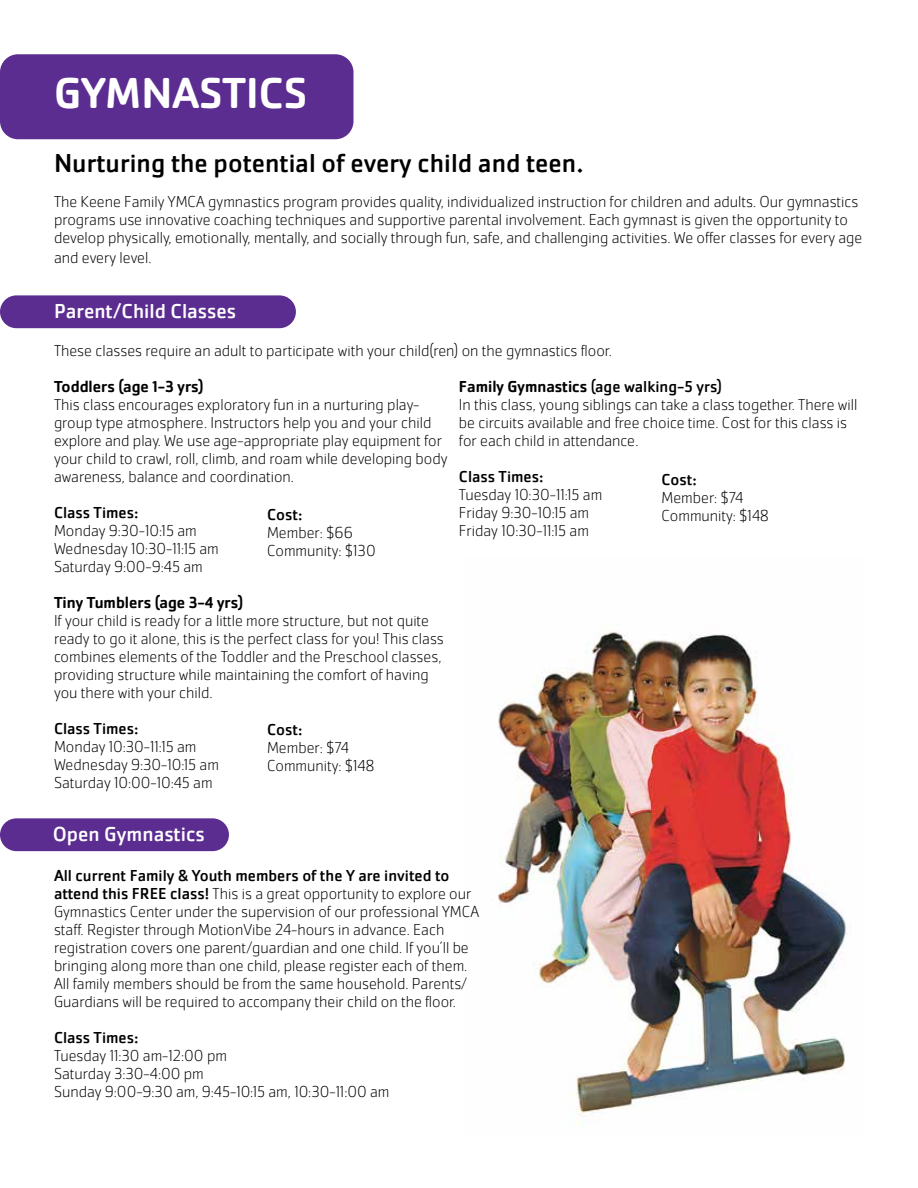
<style>
.page{position:relative;width:918px;height:1188px;background:#fff}
.page>*{position:absolute;margin:0;border:0;box-sizing:border-box;transform-origin:0 0}
.t1{font:500 45px "Cachet Pro";color:#fff}
.t2{font:27px "Cachet Pro";color:#000}
.t3{font:21px "Cachet Pro";color:#fff}
.t4{font:200 16.5px/18px "Cachet Pro";color:#000}
.t5{font:16.5px "Cachet Pro";color:#000}
.t6{font:500 16.5px "Cachet Pro";color:#000}
.s1{font-weight:500}
.s2{font-weight:400}
</style>
<div class="page">
<div style="left:0;top:818px;width:229px;height:33px;background:#5c2d91;border-radius:16px"></div>
<div style="left:0;top:295px;width:296px;height:33px;background:#5c2d91;border-radius:16px"></div>
<div style="left:0;top:54px;width:353px;height:85px;background:#5c2d91;border-radius:18px"></div>
<img style="left:498px;top:632px;width:353px;height:493px">
<h1 class="t1" style="left:54px;top:66px;width:255px">GYMNASTICS</h1>
<h2 class="t2" style="left:54px;top:147px;width:531px">Nurturing the potential of every child and teen.</h2>
<p class="t4" style="left:54px;top:193px;width:810px">The Keene Family YMCA gymnastics program provides quality, individualized instruction for children and adults. Our gymnastics programs use innovative coaching techniques and supportive parental involvement. Each gymnast is given the opportunity to develop physically, emotionally, mentally, and socially through fun, safe, and challenging activities. We offer classes for every age</p>
<p class="t4" style="left:54px;top:248px;width:99px">and every level.</p>
<p class="t3" style="left:54px;top:299px;width:184px">Parent/Child Classes</p>
<p class="t4" style="left:54px;top:342px;width:559px">These classes require an adult to participate with your child(ren) on the gymnastics floor.</p>
<p class="t6" style="left:54px;top:377px;width:151px">Toddlers (age 1-3 yrs)</p>
<p class="t4" style="left:54px;top:396px;width:395px">This class encourages exploratory fun in a nurturing play&shy;group type atmosphere. Instructors help you and your child explore and play. We use age-appropriate play equipment for your child to crawl, roll, climb, and roam while developing body awareness, balance and coordination.</p>
<p class="t5" style="left:54px;top:503px;width:86px">Class Times:</p>
<p class="t4" style="left:54px;top:522px;width:166px">Monday 9:30-10:15 am<br>Wednesday 10:30-11:15 am<br>Saturday 9:00-9:45 am</p>
<p class="t6" style="left:54px;top:593px;width:191px">Tiny Tumblers (age 3-4 yrs)</p>
<p class="t4" style="left:54px;top:612px;width:391px">If your child is ready for a little more structure, but not quite ready to go it alone, this is the perfect class for you! This class combines elements of the Toddler and the Preschool classes, providing structure while maintaining the comfort of having you there with your child.</p>
<p class="t5" style="left:54px;top:719px;width:86px">Class Times:</p>
<p class="t4" style="left:54px;top:738px;width:167px">Monday 10:30-11:15 am<br>Wednesday 9:30-10:15 am<br>Saturday 10:00-10:45 am</p>
<p class="t4" style="left:459px;top:378px;width:400px"><span class="s1">Family Gymnastics</span> <span class="s2">(age walking-5 yrs)<br></span>In this class, young siblings can take a class together. There will be circuits available and free choice time. Cost for this class is for each child in attendance.</p>
<p class="t5" style="left:459px;top:467px;width:86px">Class Times:</p>
<p class="t4" style="left:459px;top:486px;width:145px">Tuesday 10:30-11:15 am<br>Friday 9:30-10:15 am<br>Friday 10:30-11:15 am</p>
<p class="t5" style="left:661px;top:470px;width:37px">Cost:</p>
<p class="t4" style="left:661px;top:489px;width:109px">Member: $74<br>Community: $148</p>
<p class="t5" style="left:267px;top:505px;width:37px">Cost:</p>
<p class="t4" style="left:267px;top:524px;width:110px">Member: $66<br>Community: $130</p>
<p class="t5" style="left:267px;top:720px;width:37px">Cost:</p>
<p class="t4" style="left:267px;top:739px;width:109px">Member: $74<br>Community: $148</p>
<p class="t3" style="left:53px;top:822px;width:153px">Open Gymnastics</p>
<p class="t4" style="left:54px;top:866px;width:427px"><span class="s2">All current Family &amp; Youth members of the Y are invited to attend this FREE class!</span> This is a great opportunity to explore our Gymnastics Center under the supervision of our professional YMCA staff. Register through MotionVibe 24-hours in advance. Each registration covers one parent/guardian and one child. If you’ll be bringing along more than one child, please register each of them.<br>All family members should be from the same household. Parents/ Guardians will be required to accompany their child on the floor.</p>
<p class="t5" style="left:54px;top:1028px;width:86px">Class Times:</p>
<p class="t4" style="left:54px;top:1046px;width:337px">Tuesday 11:30 am-12:00 pm<br>Saturday 3:30-4:00 pm<br>Sunday 9:00-9:30 am, 9:45-10:15 am, 10:30-11:00 am</p>
</div>
